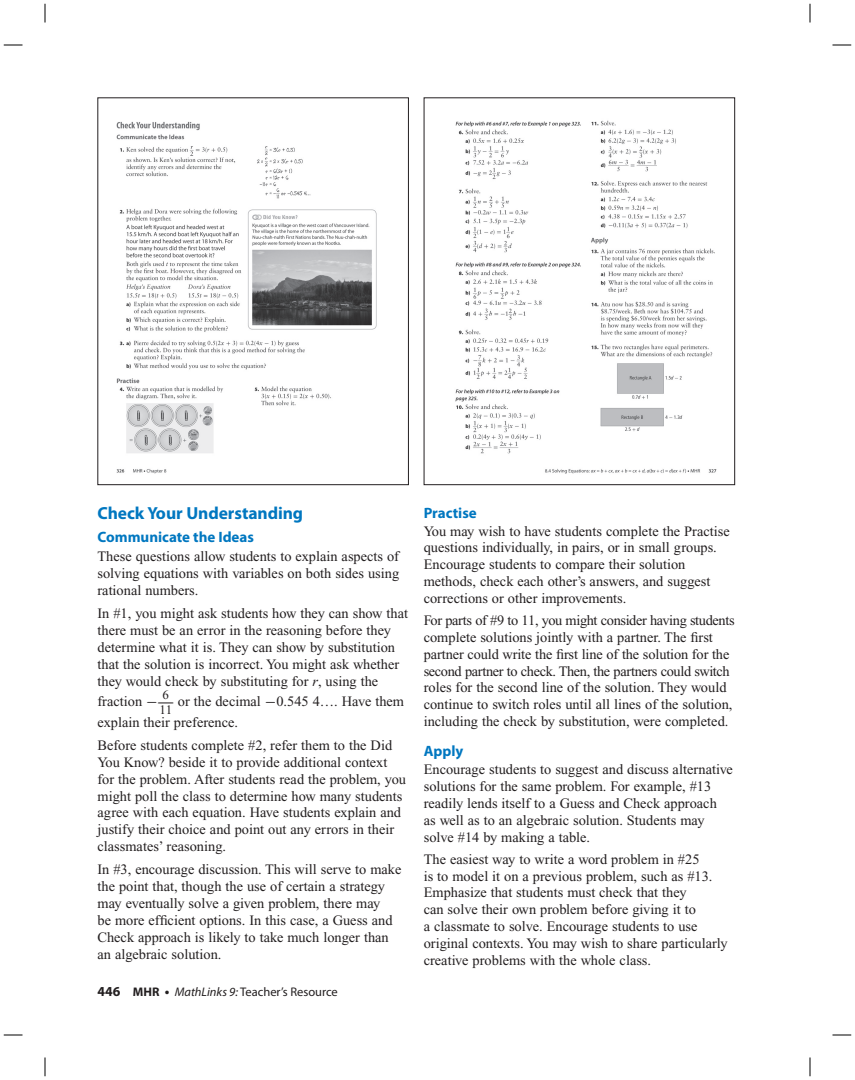
<style>
.page{position:relative;width:855px;height:1080px;background:#fff}
.page>*{position:absolute;margin:0;border:0;box-sizing:border-box;transform-origin:0 0}
.t1{font:700 17.5px "Myriad Pro";letter-spacing:-.005em;color:#0077c0}
.t2{font:700 15px "Myriad Pro";color:#0077c0}
.t3{font:14.38px/16.9px "Times New Roman";color:#231f20}
.t4{font:13px "Times New Roman";color:#231f20}
.t5{font:12.5px "Myriad Pro";color:#231f20}
.s1{font-style:italic}
.s2{font-family:"Uni Math"}
.s3{font-weight:700;font-size:13.75px}
.s4{font-weight:700}
</style>
<div class="page">
<img style="left:116px;top:121px;width:261px;height:353px">
<div style="left:98px;top:98px;width:311px;height:387px;border:1px solid #231f20"></div>
<img style="left:455px;top:120px;width:262px;height:354px">
<div style="left:424px;top:98px;width:311px;height:387px;border:1px solid #231f20"></div>
<svg style="left:4px;top:44px;width:18px;height:2px"></svg>
<svg style="left:832px;top:44px;width:19px;height:2px"></svg>
<svg style="left:4px;top:1034px;width:18px;height:2px"></svg>
<svg style="left:832px;top:1034px;width:19px;height:2px"></svg>
<svg style="left:44px;top:4px;width:2px;height:18px"></svg>
<svg style="left:44px;top:1058px;width:2px;height:18px"></svg>
<svg style="left:809px;top:4px;width:2px;height:18px"></svg>
<svg style="left:809px;top:1058px;width:2px;height:18px"></svg>
<p class="t1" style="left:98px;top:507px;width:207px">Check Your Understanding</p>
<p class="t2" style="left:98px;top:531px;width:158px">Communicate the Ideas</p>
<p class="t3" style="left:98px;top:549px;width:303px;text-align:justify">These questions allow students to explain aspects of solving equations with variables on both sides using rational numbers.</p>
<p class="t3" style="left:98px;top:606px;width:312px">In #1, you might ask students how they can show that there must be an error in the reasoning before they determine what it is. They can show by substitution that the solution is incorrect. You might ask whether they would check by substituting for <span class="s1">r</span>, using the</p>
<p class="t3" style="left:98px;top:694px;width:308px">fraction <span class="s2">-</span> <sup>_</sup><sup>6</sup> or the decimal <span class="s2">-</span>0.545 4…. Have them</p>
<p class="t4" style="left:159px;top:705px;width:14px">11</p>
<p class="t3" style="left:98px;top:712px;width:296px;line-height:23.1px">explain their preference.<br>Before students complete #2, refer them to the Did</p>
<p class="t3" style="left:98px;top:755px;width:310px">You Know? beside it to provide additional context for the problem. After students read the problem, you might poll the class to determine how many students agree with each equation. Have students explain and justify their choice and point out any errors in their classmates’ reasoning.</p>
<p class="t3" style="left:98px;top:862px;width:305px">In #3, encourage discussion. This will serve to make the point that, though the use of certain a strategy may eventually solve a given problem, there may<br>be more efficient options. In this case, a Guess and Check approach is likely to take much longer than an algebraic solution.</p>
<p class="t5" style="left:98px;top:987px;width:242px"><span class="s3">446</span> <span class="s4">MHR</span> <span class="s3">•</span> <span class="s1">MathLinks 9:</span> Teacher’s Resource</p>
<p class="t2" style="left:424px;top:507px;width:55px">Practise</p>
<p class="t3" style="left:424px;top:524px;width:307px">You may wish to have students complete the Practise questions individually, in pairs, or in small groups.<br>Encourage students to compare their solution methods, check each other’s answers, and suggest corrections or other improvements.</p>
<p class="t3" style="left:424px;top:613px;width:312px">For parts of #9 to 11, you might consider having students complete solutions jointly with a partner. The first partner could write the first line of the solution for the second partner to check. Then, the partners could switch roles for the second line of the solution. They would continue to switch roles until all lines of the solution, including the check by substitution, were completed.</p>
<p class="t2" style="left:424px;top:745px;width:41px">Apply</p>
<p class="t3" style="left:424px;top:762px;width:311px">Encourage students to suggest and discuss alternative solutions for the same problem. For example, #13 readily lends itself to a Guess and Check approach<br>as well as to an algebraic solution. Students may solve #14 by making a table.</p>
<p class="t3" style="left:424px;top:852px;width:305px">The easiest way to write a word problem in #25<br>is to model it on a previous problem, such as #13.<br>Emphasize that students must check that they<br>can solve their own problem before giving it to<br>a classmate to solve. Encourage students to use original contexts. You may wish to share particularly creative problems with the whole class.</p>
</div>
